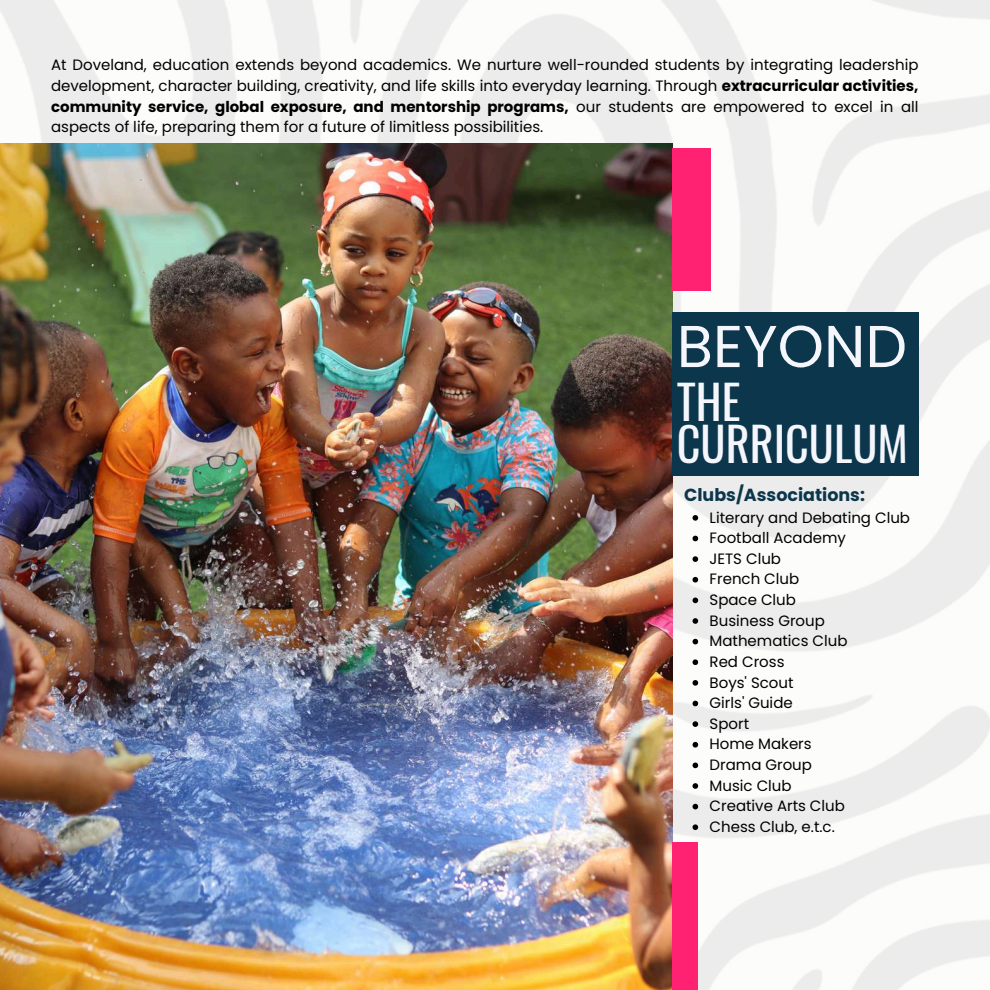
<style>
.page{position:relative;width:990px;height:990px;background:#fff}
.page>*{position:absolute;margin:0;border:0;box-sizing:border-box;transform-origin:0 0}
.t1{font:59px "Poppins";color:#f4f6fc}
.t2{font:46.25px/41.2px "Oswald";color:#f4f6fc}
.t3{font:700 17.5px "Poppins";color:#0c364c}
.t4{font:15px/20.6px "Poppins";color:#000;text-align:justify}
.s1{font-weight:700}
</style>
<div class="page">
<img style="left:0;top:0;width:990px;height:990px">
<img style="left:0;top:143px;width:672px;height:847px">
<div style="left:672px;top:312px;width:247px;height:163px;background:#0c364c"></div>
<div style="left:672px;top:149px;width:39px;height:142px;background:#ff2273"></div>
<div style="left:672px;top:842px;width:26px;height:148px;background:#ff2273"></div>
<svg style="left:693px;top:515px;width:5px;height:6px"></svg>
<svg style="left:693px;top:536px;width:5px;height:5px"></svg>
<svg style="left:693px;top:556px;width:5px;height:6px"></svg>
<svg style="left:693px;top:577px;width:5px;height:6px"></svg>
<svg style="left:693px;top:598px;width:5px;height:5px"></svg>
<svg style="left:693px;top:618px;width:5px;height:6px"></svg>
<svg style="left:693px;top:639px;width:5px;height:5px"></svg>
<svg style="left:693px;top:659px;width:5px;height:6px"></svg>
<svg style="left:693px;top:680px;width:5px;height:6px"></svg>
<svg style="left:693px;top:701px;width:5px;height:5px"></svg>
<svg style="left:693px;top:721px;width:5px;height:6px"></svg>
<svg style="left:693px;top:742px;width:5px;height:6px"></svg>
<svg style="left:693px;top:763px;width:5px;height:5px"></svg>
<svg style="left:693px;top:783px;width:5px;height:6px"></svg>
<svg style="left:693px;top:804px;width:5px;height:5px"></svg>
<svg style="left:693px;top:824px;width:5px;height:6px"></svg>
<p class="t4" style="left:51px;top:55px;width:869px">At Doveland, education extends beyond academics. We nurture well-rounded students by integrating leadership development, character building, creativity, and life skills into everyday learning. Through <span class="s1">extracurricular activities, community service, global exposure, and mentorship programs,</span> our students are empowered to excel in all aspects of life, preparing them for a future of limitless possibilities.</p>
<h1 class="t1" style="left:677px;top:305px;width:232px">BEYOND</h1>
<h2 class="t2" style="left:677px;top:380px;width:233px">THE<br>CURRICULUM</h2>
<p class="t3" style="left:684px;top:483px;width:182px">Clubs/Associations:</p>
<p class="t4" style="left:710px;top:507px;width:202px;text-align:left">Literary and Debating Club<br>Football Academy<br>JETS Club<br>French Club<br>Space Club<br>Business Group<br>Mathematics Club<br>Red Cross<br>Boys' Scout<br>Girls' Guide<br>Sport<br>Home Makers<br>Drama Group<br>Music Club<br>Creative Arts Club<br>Chess Club, e.t.c.</p>
</div>
